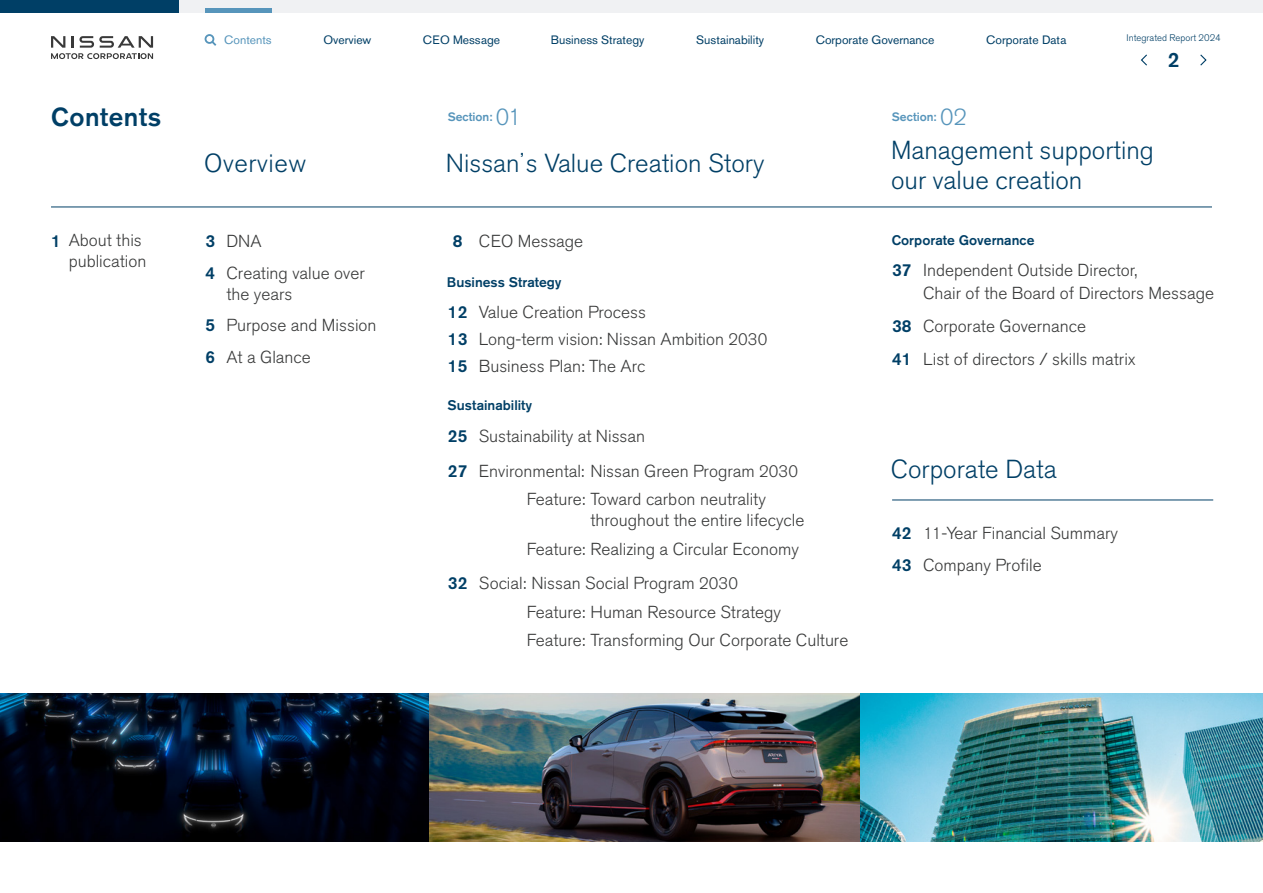
<style>
.page{position:relative;width:1263px;height:893px;background:#fff}
.page>*{position:absolute;margin:0;border:0;box-sizing:border-box;transform-origin:0 0}
.t1{font:300 25.8px/30px "Nissan Pro";color:#003f66}
.t2{font:300 25.8px "Nissan Pro";letter-spacing:.02em;color:#003f66}
.t3{font:500 25.8px "Nissan Pro";letter-spacing:.02em;color:#003f66}
.t4{font:500 20.7px "Nissan Pro";color:#003f66}
.t5{font:300 17.25px/31.5px "Nissan Pro";color:#383939}
.t6{font:500 17.25px/31.5px "Nissan Pro";color:#003f66}
.t7{font:500 13.8px "Nissan Pro";color:#003f66}
.t8{font:12.15px "Nissan Pro";color:#003f66}
.t9{font:500 12.15px "Nissan Pro";color:#5795bb}
.t10{font:12.15px "Nissan Pro";color:#5795bb}
.t11{font:300 9.45px "Nissan Pro";color:#003f66}
.s1{font-weight:500;color:#003f66}
.s2{font-weight:300;font-size:23.1px}
.s3{font-family:"Shin Go Pro";font-size:22.5px}
.s4{font-size:16.5px}
</style>
<div class="page">
<hr style="left:892px;top:500px;width:321px;height:1px;background:#003f66">
<hr style="left:51px;top:207px;width:1161px;height:1px;background:#003f66">
<div style="left:0;top:0;width:1263px;height:13px;background:#f0f1f3"></div>
<hr style="left:205px;top:9px;width:66px;height:4px;background:#5795bb">
<div style="left:0;top:0;width:179px;height:13px;background:#003f66"></div>
<div style="left:205px;top:34px;width:9px;height:10px;border:2px solid #5795bb;border-radius:50%"></div>
<svg style="left:210px;top:39px;width:7px;height:7px"></svg>
<img style="left:0;top:693px;width:842px;height:149px">
<img style="left:842px;top:693px;width:421px;height:149px">
<svg style="left:51px;top:36px;width:102px;height:23px"></svg>
<svg style="left:1141px;top:54px;width:6px;height:12px"></svg>
<svg style="left:1200px;top:54px;width:7px;height:12px"></svg>
<h1 class="t3" style="left:51px;top:100px;width:112px">Contents</h1>
<p class="t5" style="left:51px;top:230px;width:97px;line-height:21px;text-align:right"><span class="s1">1</span> About this publication</p>
<p class="t10" style="left:224px;top:32px;width:49px">Contents</p>
<p class="t8" style="left:323px;top:32px;width:50px">Overview</p>
<p class="t8" style="left:423px;top:32px;width:79px">CEO Message</p>
<p class="t8" style="left:551px;top:32px;width:95px">Business Strategy</p>
<p class="t8" style="left:696px;top:32px;width:69px">Sustainability</p>
<p class="t8" style="left:816px;top:32px;width:120px">Corporate Governance</p>
<p class="t8" style="left:986px;top:32px;width:82px">Corporate Data</p>
<p class="t11" style="left:1127px;top:32px;width:96px">Integrated Report 2024</p>
<p class="t4" style="left:1168px;top:46px;width:13px">2</p>
<p class="t9" style="left:448px;top:109px;width:75px">Section: <span class="s2">01</span></p>
<p class="t9" style="left:892px;top:109px;width:77px">Section: <span class="s2">02</span></p>
<h1 class="t1" style="left:891px;top:135px;width:264px">Management supporting our value creation</h1>
<h1 class="t2" style="left:204px;top:146px;width:104px">Overview</h1>
<h1 class="t1" style="left:446px;top:148px;width:320px">Nissan<span class="s3">’</span>s Value Creation Story</h1>
<p class="t6" style="left:205px;top:225px;width:11px">3<br>4</p>
<p class="t6" style="left:205px;top:309px;width:11px">5<br>6</p>
<p class="t5" style="left:226px;top:226px;width:140px">DNA<br>Creating value over</p>
<p class="t5" style="left:226px;top:278px;width:152px">the years<br>Purpose and Mission<br>At a Glance</p>
<p class="t5" style="left:453px;top:226px;width:132px"><span class="s1">8</span> CEO Message</p>
<p class="t7" style="left:447px;top:273px;width:116px">Business Strategy</p>
<p class="t6" style="left:448px;top:298px;width:21px;line-height:27px;text-align:justify">12<br>13<br>15</p>
<p class="t5" style="left:479px;top:298px;width:290px;line-height:27px">Value Creation Process<br>Long-term vision: Nissan Ambition <span class="s4">2030<br></span>Business Plan: The Arc</p>
<p class="t7" style="left:448px;top:396px;width:86px">Sustainability</p>
<p class="t6" style="left:448px;top:418px;width:21px;line-height:34.5px">25<br>27</p>
<p class="t6" style="left:448px;top:567px;width:21px">32</p>
<p class="t5" style="left:479px;top:419px;width:321px;line-height:34.5px">Sustainability at Nissan<br>Environmental: Nissan Green Program <span class="s4">2030</span></p>
<p class="t5" style="left:590px;top:489px;width:215px;line-height:21px;text-indent:-64px">Feature: Toward carbon neutrality throughout the entire lifecycle</p>
<p class="t5" style="left:479px;top:531px;width:322px;line-height:34.5px;text-indent:48px">Feature: Realizing a Circular Economy<br>Social: Nissan Social Program <span class="s4">2030</span></p>
<p class="t5" style="left:527px;top:597px;width:323px;line-height:28.5px">Feature: Human Resource Strategy<br>Feature: Transforming Our Corporate Culture</p>
<p class="t7" style="left:892px;top:231px;width:144px">Corporate Governance</p>
<p class="t6" style="left:892px;top:254px;width:21px">37</p>
<p class="t6" style="left:892px;top:309px;width:21px;line-height:33px">38<br>41</p>
<p class="t5" style="left:923px;top:259px;width:292px;line-height:22.5px">Independent Outside Director,<br>Chair of the Board of Directors Message</p>
<p class="t5" style="left:923px;top:309px;width:214px;line-height:33px">Corporate Governance<br>List of directors / skills matrix</p>
<h1 class="t1" style="left:891px;top:454px;width:167px">Corporate Data</h1>
<p class="t6" style="left:892px;top:517px;width:21px">42<br>43</p>
<p class="t5" style="left:923px;top:517px;width:196px"><span class="s4">11</span>-Year Financial Summary<br>Company Profile</p>
</div>
